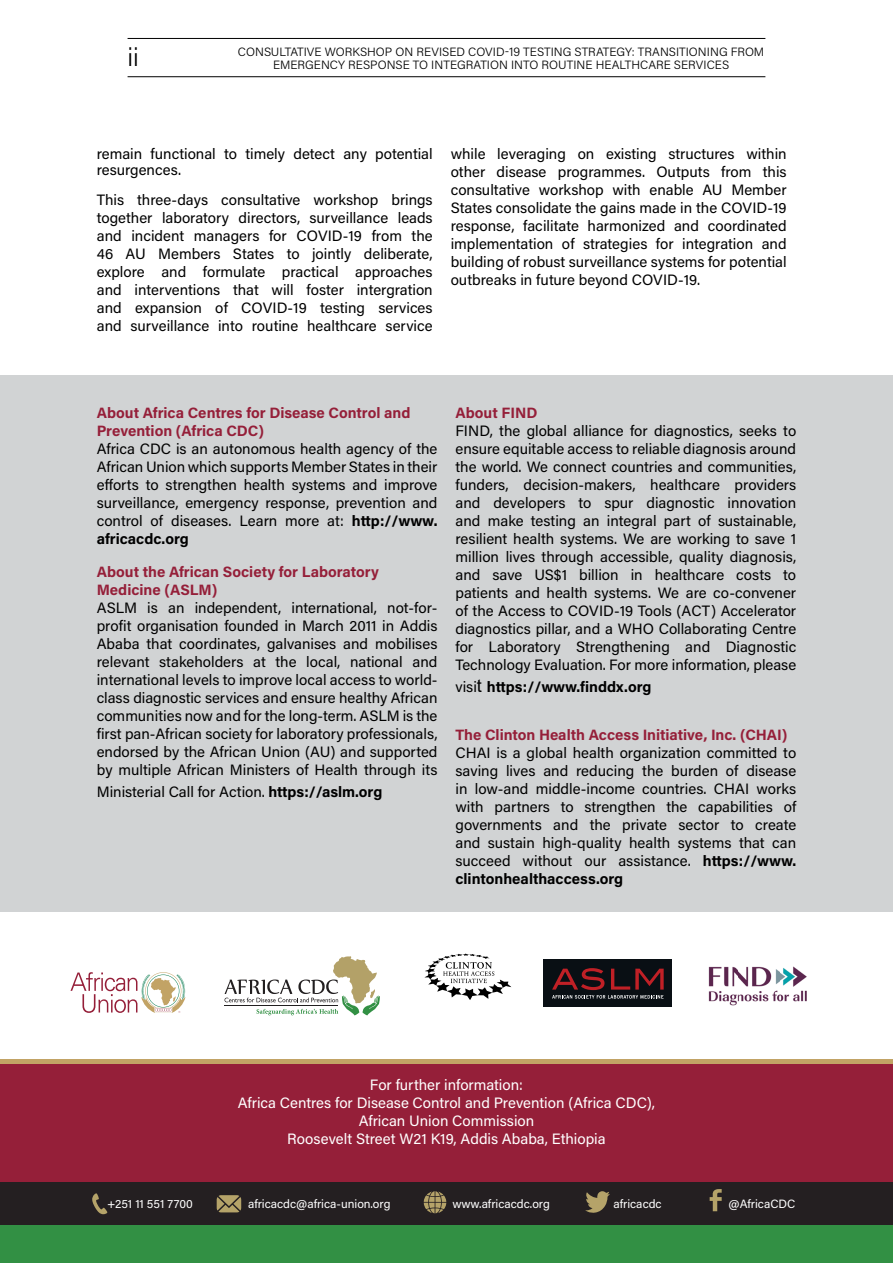
<style>
.page{position:relative;width:893px;height:1263px;background:#fff}
.page>*{position:absolute;margin:0;border:0;box-sizing:border-box;transform-origin:0 0}
.t1{font:300 25.5px "Acumin Pro";color:#000}
.t2{font:15px/18px "Acumin Pro";color:#000;text-align:justify}
.t3{font:700 15px/18px "Acumin Pro";color:#951f39}
.t4{font:15px/18px "Acumin Pro";color:#fff;text-align:center}
.t5{font:700 15px "Acumin Pro";color:#000}
.t6{font:300 12px/13.5px "Acumin Pro";color:#000;text-align:center}
.t7{font:12px "Acumin Pro";color:#fff}
.s1{font-weight:700}
.s2{font-weight:400}
.s3{font-family:"Arial";font-weight:400;font-size:18px}
</style>
<div class="page">
<hr style="left:128px;top:38px;width:637px;height:1px;background:#000">
<hr style="left:128px;top:76px;width:637px;height:1px;background:#000">
<div style="left:0;top:1225px;width:893px;height:38px;background:#329044"></div>
<div style="left:0;top:376px;width:893px;height:536px;background:#d1d3d4"></div>
<div style="left:0;top:1059px;width:893px;height:60px;background:#c2a365"></div>
<div style="left:0;top:1064px;width:893px;height:125px;background:#951f39"></div>
<div style="left:0;top:1183px;width:893px;height:42px;background:#241f21"></div>
<svg style="left:92px;top:1193px;width:15px;height:21px"></svg>
<svg style="left:217px;top:1195px;width:24px;height:17px"></svg>
<svg style="left:424px;top:1191px;width:22px;height:22px"></svg>
<svg style="left:585px;top:1191px;width:25px;height:22px"></svg>
<svg style="left:710px;top:1189px;width:12px;height:22px"></svg>
<div style="left:543px;top:959px;width:129px;height:47px;background:#090f14"></div>
<svg style="left:552px;top:968px;width:112px;height:31px"></svg>
<svg style="left:424px;top:953px;width:87px;height:47px"></svg>
<img style="left:708px;top:966px;width:99px;height:40px">
<svg style="left:71px;top:972px;width:114px;height:41px"></svg>
<svg style="left:224px;top:956px;width:156px;height:59px"></svg>
<h1 class="t1" style="left:128px;top:39px;width:13px">ii</h1>
<p class="t6" style="left:238px;top:44px;width:528px">CONSULTATIVE WORKSHOP ON REVISED COVID-19 TESTING STRATEGY: TRANSITIONING FROM<br>EMERGENCY RESPONSE TO INTEGRATION INTO ROUTINE HEALTHCARE SERVICES</p>
<p class="t2" style="left:97px;top:145px;width:337px;line-height:16.2px">remain functional to timely detect any potential resurgences.</p>
<p class="t2" style="left:97px;top:190px;width:337px">This three-days consultative workshop brings together laboratory directors, surveillance leads and incident managers for COVID-19 from the 46 AU Members States to jointly deliberate, explore and formulate practical approaches and interventions that will foster intergration and expansion of COVID-19 testing services and surveillance into routine healthcare service</p>
<p class="t2" style="left:451px;top:144px;width:337px">while leveraging on existing structures within other disease programmes. Outputs from this consultative workshop with enable AU Member States consolidate the gains made in the COVID-19 response, facilitate harmonized and coordinated implementation of strategies for integration and building of robust surveillance systems for potential outbreaks in future beyond COVID-19.</p>
<p class="t3" style="left:97px;top:403px;width:315px">About Africa Centres for Disease Control and<br>Prevention (Africa CDC)</p>
<p class="t2" style="left:97px;top:439px;width:342px">Africa CDC is an autonomous health agency of the African Union which supports Member States in their efforts to strengthen health systems and improve surveillance, emergency response, prevention and control of diseases. Learn more at: <span class="s1">http://www. africacdc.org</span></p>
<p class="t3" style="left:97px;top:562px;width:284px">About the African Society for Laboratory<br>Medicine (ASLM)</p>
<p class="t2" style="left:97px;top:598px;width:342px">ASLM is an independent, international, not-for&shy;profit organisation founded in March 2011 in Addis Ababa that coordinates, galvanises and mobilises relevant stakeholders at the local, national and international levels to improve local access to world&shy;class diagnostic services and ensure healthy African communities now and for the long-term. ASLM is the first pan-African society for laboratory professionals, endorsed by the African Union (AU) and supported by multiple African Ministers of Health through its</p>
<p class="t2" style="left:97px;top:782px;width:287px">Ministerial Call for Action. <span class="s1">https://aslm.org</span></p>
<p class="t3" style="left:455px;top:403px;width:84px">About FIND</p>
<p class="t2" style="left:455px;top:421px;width:342px">FIND, the global alliance for diagnostics, seeks to ensure equitable access to reliable diagnosis around the world. We connect countries and communities, funders, decision-makers, healthcare providers and developers to spur diagnostic innovation and make testing an integral part of sustainable, resilient health systems. We are working to save 1 million lives through accessible, quality diagnosis, and save US$1 billion in healthcare costs to patients and health systems. We are co-convener of the Access to COVID-19 Tools (ACT) Accelerator diagnostics pillar, and a WHO Collaborating Centre for Laboratory Strengthening and Diagnostic Technology Evaluation. For more information, please</p>
<p class="t5" style="left:455px;top:676px;width:197px"><span class="s2">visi</span><span class="s3">t</span> https://www.finddx.org</p>
<p class="t3" style="left:455px;top:725px;width:333px">The Clinton Health Access Initiative, Inc. (CHAI)</p>
<p class="t2" style="left:455px;top:743px;width:342px">CHAI is a global health organization committed to saving lives and reducing the burden of disease in low-and middle-income countries. CHAI works with partners to strengthen the capabilities of governments and the private sector to create and sustain high-quality health systems that can succeed without our assistance. <span class="s1">https://www. clintonhealthaccess.org</span></p>
<p class="t4" style="left:238px;top:1075px;width:419px">For further information:<br>Africa Centres for Disease Control and Prevention (Africa CDC), African Union Commission<br>Roosevelt Street W21 K19, Addis Ababa, Ethiopia</p>
<p class="t7" style="left:107px;top:1195px;width:87px">+251 11 551 7700</p>
<p class="t7" style="left:248px;top:1195px;width:144px">africacdc@africa-union.org</p>
<p class="t7" style="left:452px;top:1195px;width:99px">www.africacdc.org</p>
<p class="t7" style="left:614px;top:1195px;width:50px">africacdc</p>
<p class="t7" style="left:729px;top:1195px;width:68px">@AfricaCDC</p>
</div>
